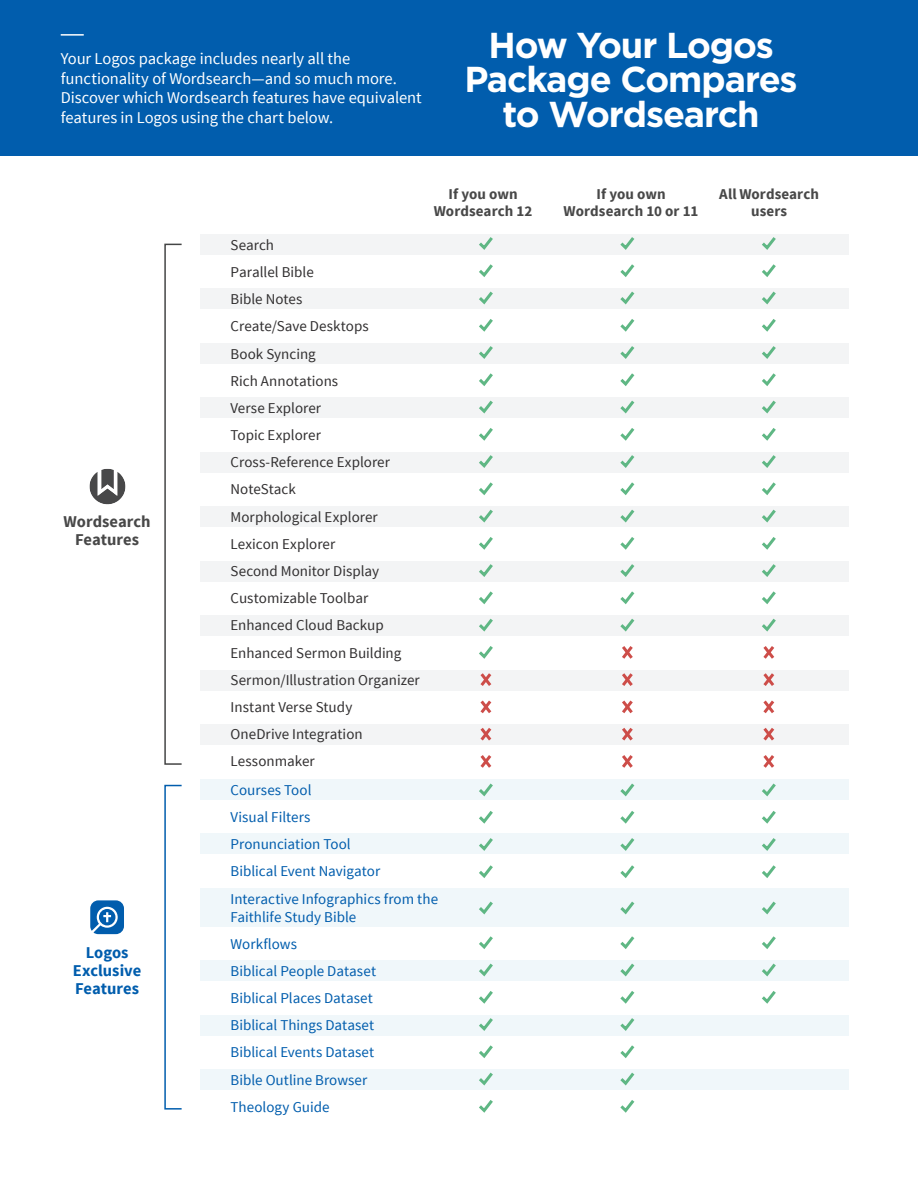
<style>
.page{position:relative;width:918px;height:1188px;background:#fff}
.page>*{position:absolute;margin:0;border:0;box-sizing:border-box;transform-origin:0 0}
.t1{font:700 36px/34.5px "Gotham";letter-spacing:-.035em;color:#fff;text-align:center}
.t2{font:16.5px/19.5px "Source Sans Pro";letter-spacing:-.005em;color:#fff}
.t3{font:700 16.5px/18px "Source Sans Pro";color:#015dad;text-align:center}
.t4{font:700 16.5px/18px "Source Sans Pro";color:#484848;text-align:center}
.t5{font:15px/27.2px "Source Sans Pro";color:#312f30}
.t6{font:15px/27.2px "Source Sans Pro";color:#015dad}
.t7{font:700 15px/16.5px "Source Sans Pro";letter-spacing:.005em;color:#484848;text-align:center}
</style>
<div class="page">
<div style="left:0;top:0;width:918px;height:156px;background:#015dad"></div>
<div style="left:200px;top:234px;width:649px;height:20px;background:#f3f4f5"></div>
<div style="left:200px;top:452px;width:649px;height:21px;background:#f3f4f5"></div>
<div style="left:200px;top:670px;width:649px;height:21px;background:#f3f4f5"></div>
<div style="left:200px;top:888px;width:649px;height:39px;background:#f0f7fa"></div>
<div style="left:200px;top:725px;width:649px;height:20px;background:#f3f4f5"></div>
<div style="left:200px;top:1015px;width:649px;height:20px;background:#f0f7fa"></div>
<div style="left:200px;top:960px;width:649px;height:21px;background:#f0f7fa"></div>
<div style="left:200px;top:343px;width:649px;height:20px;background:#f3f4f5"></div>
<div style="left:200px;top:561px;width:649px;height:21px;background:#f3f4f5"></div>
<div style="left:200px;top:779px;width:649px;height:21px;background:#f0f7fa"></div>
<div style="left:200px;top:1069px;width:649px;height:21px;background:#f0f7fa"></div>
<div style="left:200px;top:288px;width:649px;height:21px;background:#f3f4f5"></div>
<div style="left:200px;top:506px;width:649px;height:21px;background:#f3f4f5"></div>
<div style="left:200px;top:397px;width:649px;height:21px;background:#f3f4f5"></div>
<div style="left:200px;top:616px;width:649px;height:20px;background:#f3f4f5"></div>
<div style="left:200px;top:834px;width:649px;height:20px;background:#f0f7fa"></div>
<img style="left:89px;top:468px;width:37px;height:37px">
<svg style="left:479px;top:237px;width:14px;height:13px"></svg>
<svg style="left:479px;top:400px;width:14px;height:14px"></svg>
<svg style="left:479px;top:346px;width:14px;height:13px"></svg>
<svg style="left:479px;top:509px;width:14px;height:14px"></svg>
<svg style="left:479px;top:838px;width:14px;height:13px"></svg>
<svg style="left:479px;top:591px;width:14px;height:14px"></svg>
<svg style="left:479px;top:936px;width:14px;height:13px"></svg>
<svg style="left:479px;top:1018px;width:14px;height:13px"></svg>
<svg style="left:479px;top:1100px;width:14px;height:13px"></svg>
<svg style="left:479px;top:291px;width:14px;height:14px"></svg>
<svg style="left:479px;top:455px;width:14px;height:13px"></svg>
<svg style="left:479px;top:783px;width:14px;height:14px"></svg>
<svg style="left:479px;top:264px;width:14px;height:13px"></svg>
<svg style="left:479px;top:428px;width:14px;height:13px"></svg>
<svg style="left:479px;top:373px;width:14px;height:13px"></svg>
<svg style="left:479px;top:537px;width:14px;height:13px"></svg>
<svg style="left:479px;top:865px;width:14px;height:13px"></svg>
<svg style="left:479px;top:618px;width:14px;height:14px"></svg>
<svg style="left:479px;top:963px;width:14px;height:14px"></svg>
<svg style="left:479px;top:1045px;width:14px;height:13px"></svg>
<svg style="left:479px;top:646px;width:14px;height:13px"></svg>
<svg style="left:479px;top:991px;width:14px;height:13px"></svg>
<svg style="left:479px;top:1072px;width:14px;height:14px"></svg>
<svg style="left:479px;top:319px;width:14px;height:13px"></svg>
<svg style="left:479px;top:482px;width:14px;height:13px"></svg>
<svg style="left:479px;top:811px;width:14px;height:13px"></svg>
<svg style="left:479px;top:564px;width:14px;height:13px"></svg>
<svg style="left:479px;top:901px;width:14px;height:14px"></svg>
<svg style="left:480px;top:728px;width:12px;height:13px"></svg>
<svg style="left:480px;top:673px;width:12px;height:13px"></svg>
<svg style="left:480px;top:755px;width:12px;height:13px"></svg>
<svg style="left:480px;top:700px;width:12px;height:14px"></svg>
<svg style="left:620px;top:237px;width:15px;height:13px"></svg>
<svg style="left:620px;top:400px;width:15px;height:14px"></svg>
<svg style="left:620px;top:346px;width:15px;height:13px"></svg>
<svg style="left:620px;top:509px;width:15px;height:14px"></svg>
<svg style="left:620px;top:838px;width:15px;height:13px"></svg>
<svg style="left:620px;top:591px;width:15px;height:14px"></svg>
<svg style="left:620px;top:936px;width:15px;height:13px"></svg>
<svg style="left:620px;top:1018px;width:15px;height:13px"></svg>
<svg style="left:620px;top:1100px;width:15px;height:13px"></svg>
<svg style="left:620px;top:291px;width:15px;height:14px"></svg>
<svg style="left:620px;top:455px;width:15px;height:13px"></svg>
<svg style="left:620px;top:783px;width:15px;height:14px"></svg>
<svg style="left:620px;top:264px;width:15px;height:13px"></svg>
<svg style="left:620px;top:428px;width:15px;height:13px"></svg>
<svg style="left:620px;top:373px;width:15px;height:13px"></svg>
<svg style="left:620px;top:537px;width:15px;height:13px"></svg>
<svg style="left:620px;top:865px;width:15px;height:13px"></svg>
<svg style="left:620px;top:618px;width:15px;height:14px"></svg>
<svg style="left:620px;top:963px;width:15px;height:14px"></svg>
<svg style="left:620px;top:1045px;width:15px;height:13px"></svg>
<svg style="left:620px;top:991px;width:15px;height:13px"></svg>
<svg style="left:620px;top:1072px;width:15px;height:14px"></svg>
<svg style="left:620px;top:319px;width:15px;height:13px"></svg>
<svg style="left:620px;top:482px;width:15px;height:13px"></svg>
<svg style="left:620px;top:811px;width:15px;height:13px"></svg>
<svg style="left:620px;top:564px;width:15px;height:13px"></svg>
<svg style="left:620px;top:901px;width:15px;height:14px"></svg>
<svg style="left:622px;top:728px;width:11px;height:13px"></svg>
<svg style="left:622px;top:673px;width:11px;height:13px"></svg>
<svg style="left:622px;top:755px;width:11px;height:13px"></svg>
<svg style="left:622px;top:700px;width:11px;height:14px"></svg>
<svg style="left:622px;top:646px;width:11px;height:13px"></svg>
<svg style="left:762px;top:237px;width:14px;height:13px"></svg>
<svg style="left:762px;top:400px;width:14px;height:14px"></svg>
<svg style="left:762px;top:346px;width:14px;height:13px"></svg>
<svg style="left:762px;top:509px;width:14px;height:14px"></svg>
<svg style="left:762px;top:838px;width:14px;height:13px"></svg>
<svg style="left:762px;top:591px;width:14px;height:14px"></svg>
<svg style="left:762px;top:936px;width:14px;height:13px"></svg>
<svg style="left:762px;top:291px;width:14px;height:14px"></svg>
<svg style="left:762px;top:455px;width:14px;height:13px"></svg>
<svg style="left:762px;top:783px;width:14px;height:14px"></svg>
<svg style="left:762px;top:264px;width:14px;height:13px"></svg>
<svg style="left:762px;top:428px;width:14px;height:13px"></svg>
<svg style="left:762px;top:373px;width:14px;height:13px"></svg>
<svg style="left:762px;top:537px;width:14px;height:13px"></svg>
<svg style="left:762px;top:865px;width:14px;height:13px"></svg>
<svg style="left:762px;top:618px;width:14px;height:14px"></svg>
<svg style="left:762px;top:963px;width:14px;height:14px"></svg>
<svg style="left:762px;top:991px;width:14px;height:13px"></svg>
<svg style="left:762px;top:319px;width:14px;height:13px"></svg>
<svg style="left:762px;top:482px;width:14px;height:13px"></svg>
<svg style="left:762px;top:811px;width:14px;height:13px"></svg>
<svg style="left:762px;top:564px;width:14px;height:13px"></svg>
<svg style="left:762px;top:901px;width:14px;height:14px"></svg>
<svg style="left:763px;top:728px;width:12px;height:13px"></svg>
<svg style="left:763px;top:673px;width:12px;height:13px"></svg>
<svg style="left:763px;top:755px;width:12px;height:13px"></svg>
<svg style="left:763px;top:700px;width:12px;height:14px"></svg>
<svg style="left:763px;top:646px;width:12px;height:13px"></svg>
<div style="left:164px;top:244px;width:18px;height:521px;border:2px solid #444545"></div>
<div style="left:164px;top:785px;width:18px;height:325px;border:2px solid #015dad"></div>
<svg style="left:90px;top:900px;width:34px;height:34px"></svg>
<hr style="left:61px;top:34px;width:23px;height:2px;background:#fff">
<p class="t2" style="left:61px;top:50px;width:363px">Your Logos package includes nearly all the functionality of Wordsearch—and so much more.<br>Discover which Wordsearch features have equivalent features in Logos using the chart below.</p>
<h1 class="t1" style="left:464px;top:27px;width:335px">How Your Logos<br>Package Compares to Wordsearch</h1>
<p class="t7" style="left:434px;top:186px;width:100px">If you own<br>Wordsearch 12</p>
<p class="t7" style="left:564px;top:186px;width:136px">If you own<br>Wordsearch 10 or 11</p>
<p class="t7" style="left:719px;top:186px;width:101px">All Wordsearch users</p>
<p class="t4" style="left:64px;top:513px;width:88px">Wordsearch<br>Features</p>
<p class="t3" style="left:73px;top:944px;width:70px">Logos<br>Exclusive<br>Features</p>
<p class="t5" style="left:231px;top:232px;width:191px">Search<br>Parallel Bible<br>Bible Notes<br>Create/Save Desktops<br>Book Syncing<br>Rich Annotations<br>Verse Explorer<br>Topic Explorer<br>Cross-Reference Explorer<br>NoteStack<br>Morphological Explorer<br>Lexicon Explorer<br>Second Monitor Display<br>Customizable Toolbar<br>Enhanced Cloud Backup<br>Enhanced Sermon Building<br>Sermon/Illustration Organizer<br>Instant Verse Study<br>OneDrive Integration<br>Lessonmaker</p>
<p class="t6" style="left:231px;top:776px;width:209px">Courses Tool<br>Visual Filters<br>Pronunciation Tool<br>Biblical Event Navigator<br>Interactive Infographics from the</p>
<p class="t6" style="left:231px;top:903px;width:147px">Faithlife Study Bible<br>Workflows<br>Biblical People Dataset<br>Biblical Places Dataset<br>Biblical Things Dataset<br>Biblical Events Dataset<br>Bible Outline Browser<br>Theology Guide</p>
</div>
